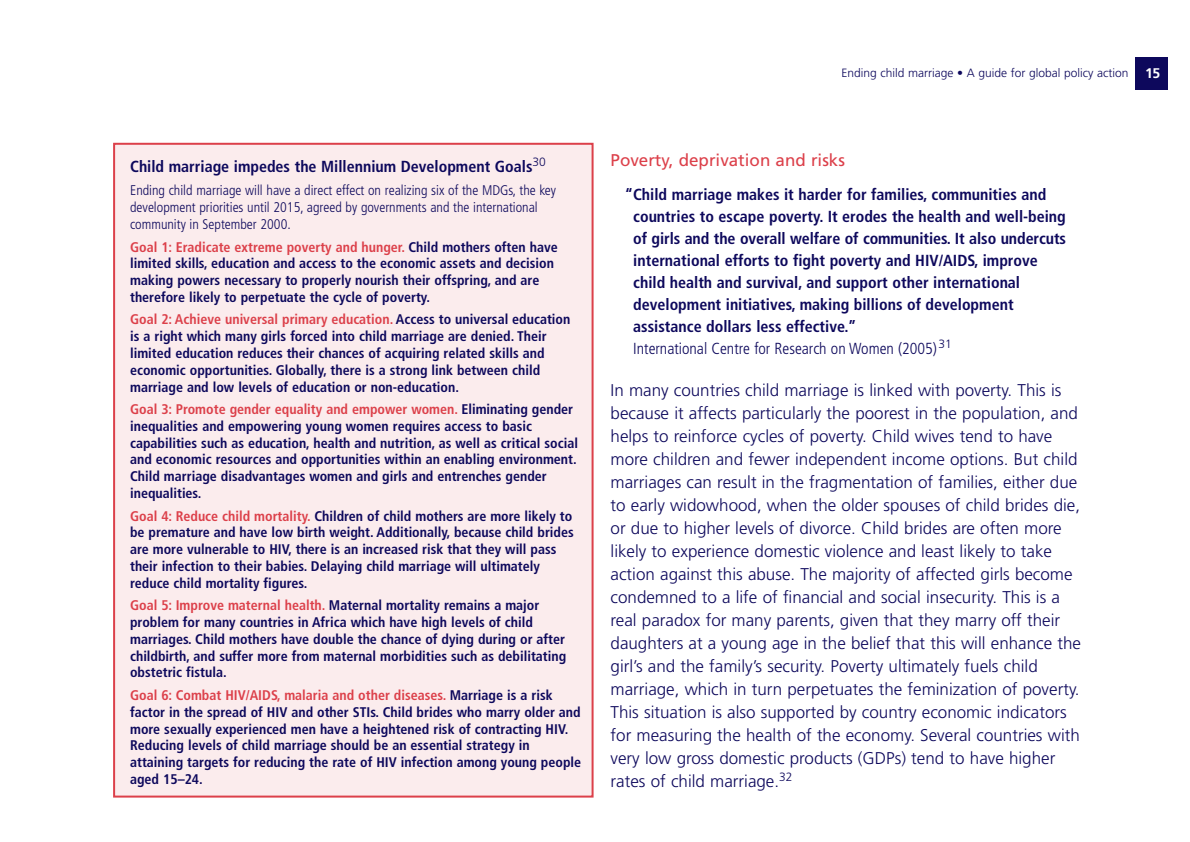
<style>
.page{position:relative;width:1190px;height:842px;background:#fff}
.page>*{position:absolute;margin:0;border:0;box-sizing:border-box;transform-origin:0 0}
.t1{font:300 17px/23px "Frutiger";color:#0d085c}
.t2{font:17px "Frutiger";color:#dc404a}
.t3{font:700 condensed 16px/22px "Frutiger";color:#0d085c}
.t4{font:700 condensed 14px/16.8px "Frutiger";color:#0d085c}
.t5{font:300 condensed 14px/16.8px "Frutiger";color:#0d085c}
.t6{font:300 12px "Frutiger";color:#0d085c}
.s1{color:#dc404a}
.s2{font-weight:700;font-size:14px;color:#fff}
.s3{font-weight:300}
</style>
<div class="page">
<div style="left:114px;top:144px;width:479px;height:653px;background:#fbeced"></div>
<div style="left:113px;top:143px;width:481px;height:655px;border:2px solid #dc404a"></div>
<div style="left:1136px;top:58px;width:32px;height:32px;background:#0d085c"></div>
<p class="t3" style="left:130px;top:157px;width:417px">Child marriage impedes the Millennium Development Goals<sup>30</sup></p>
<p class="t5" style="left:130px;top:183px;width:427px">Ending child marriage will have a direct effect on realizing six of the MDGs, the key development priorities until 2015, agreed by governments and the international community in September 2000.</p>
<p class="t4" style="left:130px;top:239px;width:429px"><span class="s1">Goal 1: Eradicate extreme poverty and hunger.</span> Child mothers often have limited skills, education and access to the economic assets and decision making powers necessary to properly nourish their offspring, and are therefore likely to perpetuate the cycle of poverty.</p>
<p class="t4" style="left:130px;top:312px;width:442px"><span class="s1">Goal 2: Achieve universal primary education.</span> Access to universal education is a right which many girls forced into child marriage are denied. Their limited education reduces their chances of acquiring related skills and economic opportunities. Globally, there is a strong link between child marriage and low levels of education or non-education.</p>
<p class="t4" style="left:130px;top:402px;width:449px"><span class="s1">Goal 3: Promote gender equality and empower women.</span> Eliminating gender inequalities and empowering young women requires access to basic capabilities such as education, health and nutrition, as well as critical social and economic resources and opportunities within an enabling environment.<br>Child marriage disadvantages women and girls and entrenches gender inequalities.</p>
<p class="t4" style="left:130px;top:508px;width:445px"><span class="s1">Goal 4: Reduce child mortality.</span> Children of child mothers are more likely to be premature and have low birth weight. Additionally, because child brides are more vulnerable to HIV, there is an increased risk that they will pass their infection to their babies. Delaying child marriage will ultimately reduce child mortality figures.</p>
<p class="t4" style="left:130px;top:598px;width:438px"><span class="s1">Goal 5: Improve maternal health.</span> Maternal mortality remains a major problem for many countries in Africa which have high levels of child marriages. Child mothers have double the chance of dying during or after childbirth, and suffer more from maternal morbidities such as debilitating obstetric fistula.</p>
<p class="t4" style="left:130px;top:688px;width:453px"><span class="s1">Goal 6: Combat HIV/AIDS, malaria and other diseases.</span> Marriage is a risk factor in the spread of HIV and other STIs. Child brides who marry older and more sexually experienced men have a heightened risk of contracting HIV.<br>Reducing levels of child marriage should be an essential strategy in attaining targets for reducing the rate of HIV infection among young people aged 15–24.</p>
<p class="t6" style="left:842px;top:68px;width:320px">Ending child marriage • A guide for global policy action <span class="s2">15</span></p>
<p class="t2" style="left:611px;top:154px;width:236px">Poverty, deprivation and risks</p>
<p class="t3" style="left:633px;top:184px;width:434px;text-indent:-9px">“Child marriage makes it harder for families, communities and countries to escape poverty. It erodes the health and well-being of girls and the overall welfare of communities. It also undercuts international efforts to fight poverty and HIV/AIDS, improve child health and survival, and support other international development initiatives, making billions of development assistance dollars less effective.”<br><span class="s3">International Centre for Research on Women (2005)</span><sup>31</sup></p>
<p class="t1" style="left:611px;top:380px;width:472px">In many countries child marriage is linked with poverty. This is because it affects particularly the poorest in the population, and helps to reinforce cycles of poverty. Child wives tend to have more children and fewer independent income options. But child marriages can result in the fragmentation of families, either due to early widowhood, when the older spouses of child brides die, or due to higher levels of divorce. Child brides are often more likely to experience domestic violence and least likely to take action against this abuse. The majority of affected girls become condemned to a life of financial and social insecurity. This is a real paradox for many parents, given that they marry off their daughters at a young age in the belief that this will enhance the girl’s and the family’s security. Poverty ultimately fuels child marriage, which in turn perpetuates the feminization of poverty.<br>This situation is also supported by country economic indicators for measuring the health of the economy. Several countries with very low gross domestic products (GDPs) tend to have higher rates of child marriage.<sup>32</sup></p>
</div>
